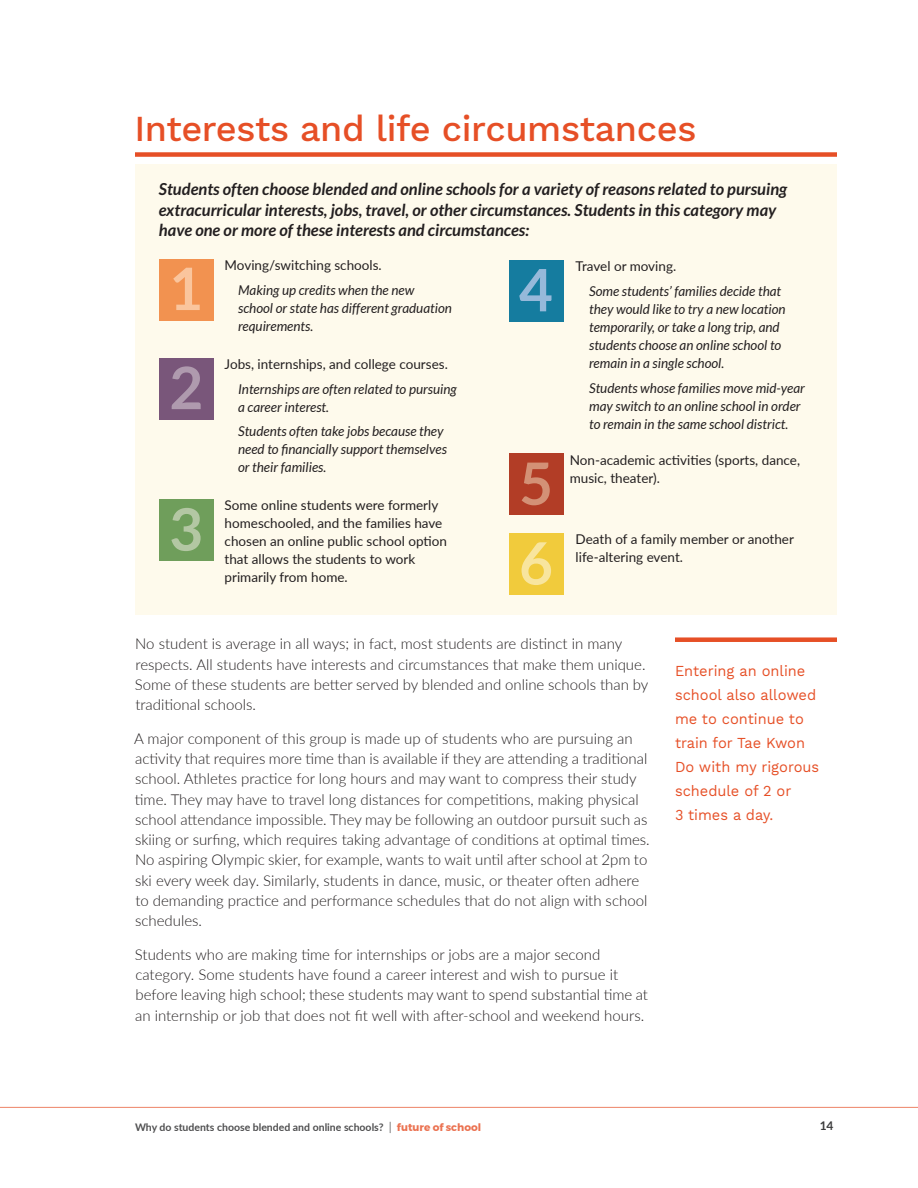
<style>
.page{position:relative;width:918px;height:1188px;background:#fff}
.page>*{position:absolute;margin:0;border:0;box-sizing:border-box;transform-origin:0 0}
.t1{font:700 58.5px "Lato";color:#fac59d}
.t2{font:700 58.5px "Lato";color:#af9aae}
.t3{font:700 58.5px "Lato";color:#96b9da}
.t4{font:700 58.5px "Lato";color:#f8e59e}
.t5{font:700 58.5px "Lato";color:#d39176}
.t6{font:700 58.5px "Lato";color:#b3c7a3}
.h1_rule{font:500 36px "Work Sans";letter-spacing:-.01em;color:#e64f26}
.yellow_large_body{font:italic 700 16.5px/20.2px "Lato";color:#231f20}
.body_-_copy{font:300 15px/20.2px "Lato";color:#231f20}
.quote_small{font:15px/24px "Work Sans";color:#e64f26}
.section_yellow_body{font:italic 13.5px/18px "Lato";color:#231f20}
.section_yellow_body-2{font:13.5px/18px "Lato";color:#231f20}
.t7{font:700 12px "Lato";color:#3c3c3d}
.t8{font:700 10.5px "Lato";color:#4f4f50}
.s1{font-size:12px;color:#929292}
.s2{font-family:"Montserrat";color:#eb7251}
</style>
<div class="page">
<hr style="left:0;top:1107px;width:918px;height:1px;background:#ed8467">
<div style="left:135px;top:152px;width:702px;height:5px;background:#e64f26"></div>
<div style="left:135px;top:164px;width:702px;height:451px;background:#fefaec"></div>
<div style="left:159px;top:259px;width:55px;height:61px;background:#f29250"></div>
<div style="left:159px;top:358px;width:55px;height:61px;background:#79567a"></div>
<div style="left:509px;top:260px;width:55px;height:61px;background:#157c9f"></div>
<div style="left:509px;top:534px;width:55px;height:61px;background:#f1cb3c"></div>
<div style="left:509px;top:454px;width:55px;height:61px;background:#b23d26"></div>
<div style="left:159px;top:500px;width:55px;height:61px;background:#6f9e5b"></div>
<div style="left:675px;top:637px;width:162px;height:5px;background:#e64f26"></div>
<p class="h1_rule" style="left:134px;top:108px;width:564px">Interests and life circumstances</p>
<p class="yellow_large_body" style="left:159px;top:179px;width:630px">Students often choose blended and online schools for a variety of reasons related to pursuing extracurricular interests, jobs, travel, or other circumstances. Students in this category may have one or more of these interests and circumstances:</p>
<p class="t1" style="left:169px;top:246px;width:35px">1</p>
<p class="section_yellow_body-2" style="left:225px;top:255px;width:159px">Moving/switching schools.</p>
<p class="section_yellow_body" style="left:238px;top:281px;width:215px">Making up credits when the new school or state has different graduation requirements.</p>
<p class="section_yellow_body-2" style="left:576px;top:257px;width:102px">Travel or moving.</p>
<p class="section_yellow_body" style="left:589px;top:282px;width:198px">Some students’ families decide that they would like to try a new location temporarily, or take a long trip, and students choose an online school to remain in a single school.</p>
<p class="section_yellow_body" style="left:589px;top:379px;width:217px">Students whose families move mid-year may switch to an online school in order to remain in the same school district.</p>
<p class="t3" style="left:519px;top:247px;width:35px">4</p>
<p class="section_yellow_body-2" style="left:225px;top:354px;width:225px">Jobs, internships, and college courses.</p>
<p class="section_yellow_body" style="left:238px;top:380px;width:220px">Internships are often related to pursuing a career interest.</p>
<p class="section_yellow_body" style="left:238px;top:423px;width:210px">Students often take jobs because they need to financially support themselves or their families.</p>
<p class="t2" style="left:169px;top:345px;width:35px">2</p>
<p class="section_yellow_body-2" style="left:570px;top:451px;width:232px">Non-academic activities (sports, dance, music, theater).</p>
<p class="t5" style="left:519px;top:441px;width:35px">5</p>
<p class="section_yellow_body-2" style="left:225px;top:496px;width:224px">Some online students were formerly homeschooled, and the families have chosen an online public school option that allows the students to work primarily from home.</p>
<p class="t6" style="left:169px;top:486px;width:35px">3</p>
<p class="section_yellow_body-2" style="left:576px;top:530px;width:220px">Death of a family member or another life-altering event.</p>
<p class="t4" style="left:519px;top:520px;width:35px">6</p>
<p class="body_-_copy" style="left:135px;top:633px;width:515px">No student is average in all ways; in fact, most students are distinct in many respects. All students have interests and circumstances that make them unique.<br>Some of these students are better served by blended and online schools than by traditional schools.</p>
<p class="body_-_copy" style="left:134px;top:728px;width:517px">A major component of this group is made up of students who are pursuing an activity that requires more time than is available if they are attending a traditional school. Athletes practice for long hours and may want to compress their study time. They may have to travel long distances for competitions, making physical school attendance impossible. They may be following an outdoor pursuit such as skiing or surfing, which requires taking advantage of conditions at optimal times.<br>No aspiring Olympic skier, for example, wants to wait until after school at 2pm to ski every week day. Similarly, students in dance, music, or theater often adhere to demanding practice and performance schedules that do not align with school schedules.</p>
<p class="body_-_copy" style="left:135px;top:944px;width:515px">Students who are making time for internships or jobs are a major second category. Some students have found a career interest and wish to pursue it before leaving high school; these students may want to spend substantial time at an internship or job that does not fit well with after-school and weekend hours.</p>
<p class="quote_small" style="left:675px;top:659px;width:146px">Entering an online school also allowed me to continue to train for Tae Kwon<br>Do with my rigorous schedule of 2 or<br>3 times a day.</p>
<p class="t8" style="left:135px;top:1119px;width:348px">Why do students choose blended and online schools? <span class="s1">|</span> <span class="s2">future of school</span></p>
<p class="t7" style="left:820px;top:1117px;width:15px">14</p>
</div>
